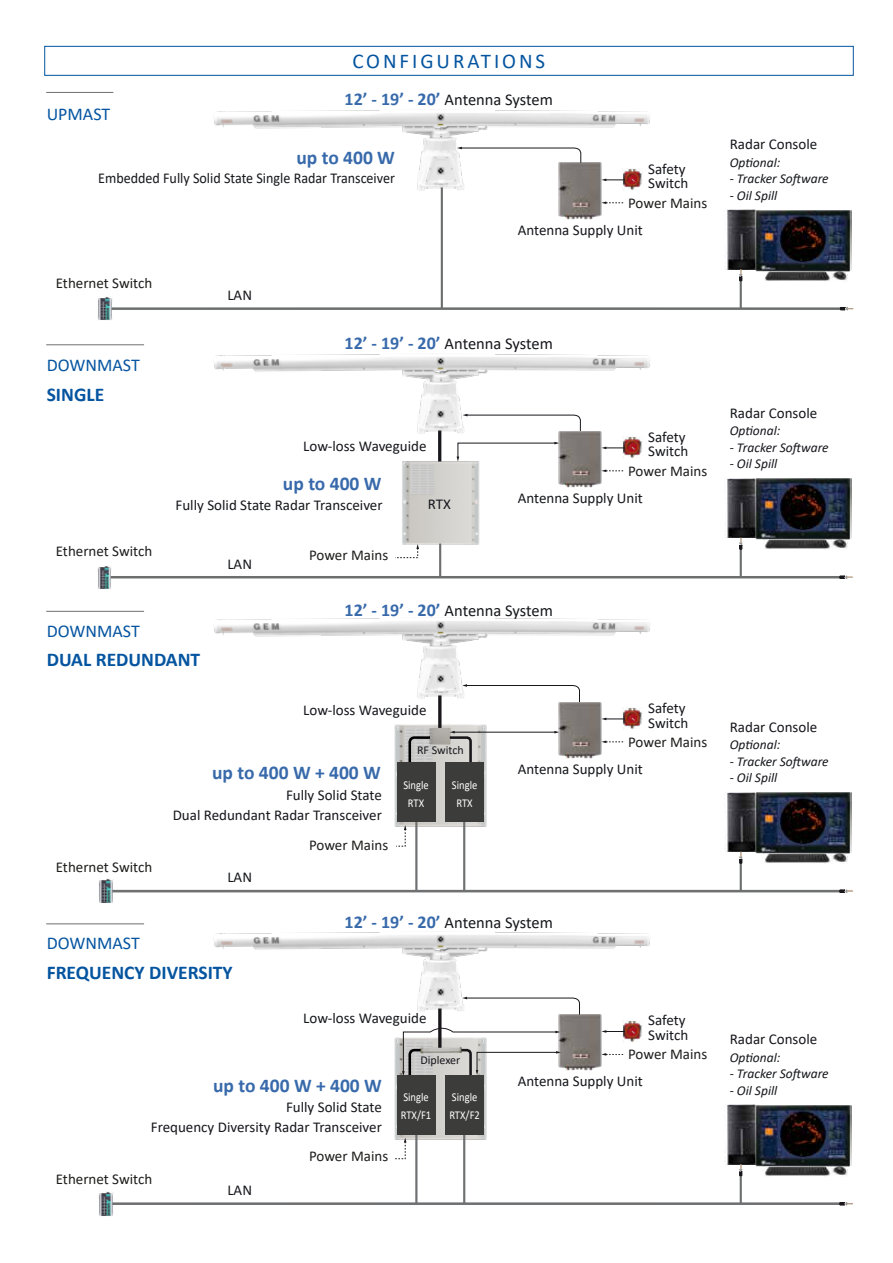
<style>
.page{position:relative;width:893px;height:1263px;background:#fff}
.page>*{position:absolute;margin:0;border:0;box-sizing:border-box;transform-origin:0 0}
.t1{font:21px "Calibri";letter-spacing:.14em;color:#0454a0}
.t2{font:700 19.5px "Calibri";color:#386aab}
.t3{font:700 19.5px "Calibri";color:#0454a0}
.t4{font:18px "Calibri";color:#0454a0}
.t5{font:16.5px "Calibri";letter-spacing:-.01em;color:#16171c}
.t6{font:15px/14.9px "Calibri";color:#16171c}
.t7{font:15px "Calibri";color:#1d1e1c}
.t8{font:15px "Calibri";color:#16171c;scale:.94 1}
.t9{font:italic 13.5px "Calibri";color:#16171c}
.t10{font:12px/18px "Calibri";color:#fff;text-align:center;scale:.88 1}
.t11{font:12px "Calibri";color:#16171c}
.s1{font-weight:700;font-size:18px;color:#386aab}
</style>
<div class="page">
<img style="left:402px;top:458px;width:78px;height:90px">
<img style="left:394px;top:722px;width:97px;height:108px">
<img style="left:394px;top:1037px;width:93px;height:106px">
<div style="left:45px;top:46px;width:808px;height:30px;border:1px solid #0454a0"></div>
<hr style="left:439px;top:543px;width:2px;height:34px;background:#6d6f6f">
<hr style="left:438px;top:428px;width:3px;height:33px;background:#17171c">
<svg style="left:112px;top:576px;width:741px;height:3px;background:#858686"></svg>
<svg style="left:457px;top:442px;width:99px;height:19px"></svg>
<img style="left:98px;top:565px;width:14px;height:24px">
<hr style="left:441px;top:161px;width:2px;height:147px;background:#6d6f6f">
<img style="left:98px;top:297px;width:15px;height:23px">
<img style="left:429px;top:727px;width:21px;height:18px">
<hr style="left:463px;top:822px;width:2px;height:69px;background:#6f7072">
<hr style="left:438px;top:691px;width:3px;height:37px;background:#1a171b">
<hr style="left:415px;top:822px;width:2px;height:69px;background:#6f7072">
<svg style="left:407px;top:735px;width:26px;height:27px"></svg>
<svg style="left:396px;top:825px;width:10px;height:21px"></svg>
<svg style="left:395px;top:544px;width:24px;height:14px"></svg>
<svg style="left:114px;top:890px;width:739px;height:3px;background:#8a8a8c"></svg>
<hr style="left:454px;top:732px;width:101px;height:1px;background:#1a171b">
<svg style="left:447px;top:731px;width:26px;height:31px"></svg>
<img style="left:99px;top:879px;width:15px;height:24px">
<svg style="left:111px;top:307px;width:742px;height:3px;background:#848585"></svg>
<hr style="left:46px;top:344px;width:98px;height:1px;background:#6d6f6f">
<hr style="left:46px;top:92px;width:67px;height:1px;background:#6d6f6f">
<hr style="left:46px;top:611px;width:98px;height:1px;background:#6d6f6f">
<img style="left:724px;top:478px;width:32px;height:60px">
<hr style="left:740px;top:549px;width:2px;height:28px;background:#6d6f6f">
<svg style="left:739px;top:537px;width:3px;height:12px"></svg>
<img style="left:765px;top:540px;width:82px;height:9px">
<img style="left:756px;top:478px;width:95px;height:61px">
<img style="left:724px;top:210px;width:32px;height:59px">
<hr style="left:740px;top:280px;width:2px;height:29px;background:#6d6f6f">
<svg style="left:739px;top:269px;width:3px;height:12px"></svg>
<img style="left:765px;top:272px;width:82px;height:9px">
<img style="left:756px;top:210px;width:95px;height:61px">
<img style="left:724px;top:792px;width:32px;height:60px">
<hr style="left:740px;top:863px;width:2px;height:28px;background:#6d6f6f">
<svg style="left:739px;top:851px;width:3px;height:12px"></svg>
<img style="left:765px;top:854px;width:82px;height:9px">
<img style="left:756px;top:792px;width:95px;height:61px">
<img style="left:724px;top:1105px;width:32px;height:59px">
<hr style="left:740px;top:1175px;width:2px;height:29px;background:#6d6f6f">
<svg style="left:739px;top:1164px;width:3px;height:12px"></svg>
<img style="left:763px;top:1166px;width:84px;height:10px">
<img style="left:756px;top:1105px;width:95px;height:61px">
<img style="left:622px;top:708px;width:20px;height:21px">
<svg style="left:606px;top:740px;width:17px;height:3px"></svg>
<svg style="left:606px;top:718px;width:19px;height:2px"></svg>
<img style="left:556px;top:701px;width:50px;height:57px">
<img style="left:622px;top:437px;width:20px;height:21px">
<svg style="left:606px;top:469px;width:17px;height:3px"></svg>
<svg style="left:606px;top:447px;width:19px;height:2px"></svg>
<img style="left:556px;top:436px;width:50px;height:51px">
<svg style="left:606px;top:201px;width:17px;height:3px"></svg>
<img style="left:558px;top:193px;width:48px;height:26px">
<div style="left:397px;top:762px;width:38px;height:60px;background:#3c3c3b"></div>
<div style="left:445px;top:762px;width:38px;height:60px;background:#3c3c3b"></div>
<hr style="left:463px;top:1134px;width:2px;height:69px;background:#6f7072">
<hr style="left:438px;top:1007px;width:3px;height:41px;background:#1a171b">
<hr style="left:415px;top:1134px;width:2px;height:70px;background:#6f7072">
<svg style="left:395px;top:1138px;width:11px;height:21px"></svg>
<svg style="left:114px;top:1202px;width:739px;height:3px;background:#838385"></svg>
<img style="left:99px;top:1191px;width:15px;height:25px">
<hr style="left:46px;top:923px;width:98px;height:1px;background:#6d6f6f">
<img style="left:622px;top:1020px;width:20px;height:22px">
<svg style="left:606px;top:1053px;width:17px;height:3px"></svg>
<svg style="left:606px;top:1030px;width:19px;height:3px"></svg>
<img style="left:558px;top:1015px;width:48px;height:56px">
<div style="left:397px;top:1075px;width:38px;height:59px;background:#3c3c3b"></div>
<div style="left:445px;top:1075px;width:38px;height:59px;background:#3c3c3b"></div>
<svg style="left:402px;top:1023px;width:159px;height:55px"></svg>
<img style="left:214px;top:110px;width:436px;height:83px">
<img style="left:214px;top:354px;width:436px;height:82px">
<img style="left:214px;top:618px;width:436px;height:83px">
<img style="left:214px;top:932px;width:436px;height:83px">
<p class="t4" style="left:47px;top:102px;width:65px">UPMAST</p>
<h1 class="t1" style="left:352px;top:47px;width:194px">CONFIGURATIONS</h1>
<p class="t5" style="left:345px;top:88px;width:210px"><span class="s1">12’ - 19’ - 20’</span> Antenna System</p>
<h2 class="t2" style="left:296px;top:143px;width:100px">up to 400 W</h2>
<p class="t8" style="left:98px;top:168px;width:317px">Embedded Fully Solid State Single Radar Transceiver</p>
<p class="t6" style="left:648px;top:161px;width:41px">Safety<br>Switch</p>
<p class="t7" style="left:628px;top:193px;width:81px">Power Mains</p>
<p class="t7" style="left:56px;top:272px;width:98px">Ethernet Switch</p>
<p class="t4" style="left:47px;top:353px;width:95px">DOWNMAST</p>
<h2 class="t3" style="left:47px;top:381px;width:59px">SINGLE</h2>
<p class="t7" style="left:56px;top:541px;width:98px">Ethernet Switch</p>
<p class="t6" style="left:227px;top:287px;width:26px">LAN</p>
<p class="t6" style="left:518px;top:222px;width:127px">Antenna Supply Unit</p>
<p class="t5" style="left:345px;top:332px;width:210px"><span class="s1">12’ - 19’ - 20’</span> Antenna System</p>
<p class="t6" style="left:303px;top:438px;width:125px">Low-loss Waveguide</p>
<p class="t6" style="left:648px;top:429px;width:41px">Safety<br>Switch</p>
<h2 class="t2" style="left:283px;top:469px;width:100px">up to 400 W</h2>
<p class="t6" style="left:176px;top:497px;width:209px">Fully Solid State Radar Transceiver</p>
<p class="t6" style="left:227px;top:556px;width:26px">LAN</p>
<p class="t7" style="left:309px;top:545px;width:81px">Power Mains</p>
<p class="t6" style="left:428px;top:496px;width:25px">RTX</p>
<p class="t7" style="left:628px;top:461px;width:81px">Power Mains</p>
<p class="t6" style="left:518px;top:490px;width:127px">Antenna Supply Unit</p>
<p class="t5" style="left:345px;top:599px;width:210px"><span class="s1">12’ - 19’ - 20’</span> Antenna System</p>
<p class="t4" style="left:47px;top:618px;width:95px">DOWNMAST</p>
<h2 class="t3" style="left:47px;top:646px;width:155px">DUAL REDUNDANT</h2>
<p class="t6" style="left:303px;top:702px;width:125px">Low-loss Waveguide</p>
<p class="t11" style="left:417px;top:742px;width:48px">RF Switch</p>
<p class="t7" style="left:56px;top:856px;width:98px">Ethernet Switch</p>
<h2 class="t2" style="left:212px;top:759px;width:170px">up to 400 W + 400 W</h2>
<p class="t6" style="left:173px;top:784px;width:211px;line-height:19.8px;text-align:right">Fully Solid State<br>Dual Redundant Radar Transceiver</p>
<p class="t6" style="left:227px;top:869px;width:26px">LAN</p>
<p class="t7" style="left:309px;top:835px;width:81px">Power Mains</p>
<p class="t10" style="left:403px;top:775px;width:30px">Single<br>RTX</p>
<p class="t10" style="left:452px;top:775px;width:30px">Single<br>RTX</p>
<p class="t6" style="left:648px;top:700px;width:41px">Safety<br>Switch</p>
<p class="t7" style="left:628px;top:731px;width:81px">Power Mains</p>
<p class="t6" style="left:518px;top:761px;width:127px">Antenna Supply Unit</p>
<p class="t4" style="left:47px;top:930px;width:95px">DOWNMAST</p>
<h2 class="t3" style="left:47px;top:958px;width:187px">FREQUENCY DIVERSITY</h2>
<p class="t5" style="left:345px;top:911px;width:210px"><span class="s1">12’ - 19’ - 20’</span> Antenna System</p>
<p class="t6" style="left:303px;top:1010px;width:125px">Low-loss Waveguide</p>
<p class="t11" style="left:420px;top:1052px;width:42px">Diplexer</p>
<p class="t6" style="left:648px;top:1012px;width:41px">Safety<br>Switch</p>
<p class="t7" style="left:628px;top:1044px;width:81px">Power Mains</p>
<h2 class="t2" style="left:213px;top:1072px;width:170px">up to 400 W + 400 W</h2>
<p class="t6" style="left:151px;top:1097px;width:233px;line-height:19.8px;text-align:right">Fully Solid State<br>Frequency Diversity Radar Transceiver</p>
<p class="t7" style="left:56px;top:1169px;width:98px">Ethernet Switch</p>
<p class="t6" style="left:227px;top:1182px;width:26px">LAN</p>
<p class="t7" style="left:309px;top:1146px;width:81px">Power Mains</p>
<p class="t10" style="left:401px;top:1088px;width:36px;text-align:left">Single<br>RTX/F1</p>
<p class="t10" style="left:449px;top:1088px;width:36px;text-align:left">Single<br>RTX/F2</p>
<p class="t6" style="left:518px;top:1073px;width:127px">Antenna Supply Unit</p>
<p class="t6" style="left:730px;top:136px;width:89px">Radar Console</p>
<p class="t9" style="left:730px;top:153px;width:52px">Optional:</p>
<p class="t9" style="left:730px;top:169px;width:101px">- Tracker Software</p>
<p class="t9" style="left:730px;top:186px;width:49px">- Oil Spill</p>
<p class="t6" style="left:730px;top:405px;width:89px">Radar Console</p>
<p class="t9" style="left:730px;top:421px;width:52px">Optional:</p>
<p class="t9" style="left:730px;top:438px;width:101px">- Tracker Software</p>
<p class="t9" style="left:730px;top:454px;width:49px">- Oil Spill</p>
<p class="t6" style="left:730px;top:719px;width:89px">Radar Console</p>
<p class="t9" style="left:730px;top:735px;width:52px">Optional:</p>
<p class="t9" style="left:730px;top:752px;width:101px">- Tracker Software</p>
<p class="t9" style="left:730px;top:768px;width:49px">- Oil Spill</p>
<p class="t6" style="left:730px;top:1031px;width:89px">Radar Console</p>
<p class="t9" style="left:730px;top:1048px;width:52px">Optional:</p>
<p class="t9" style="left:730px;top:1064px;width:101px">- Tracker Software</p>
<p class="t9" style="left:730px;top:1081px;width:49px">- Oil Spill</p>
</div>
